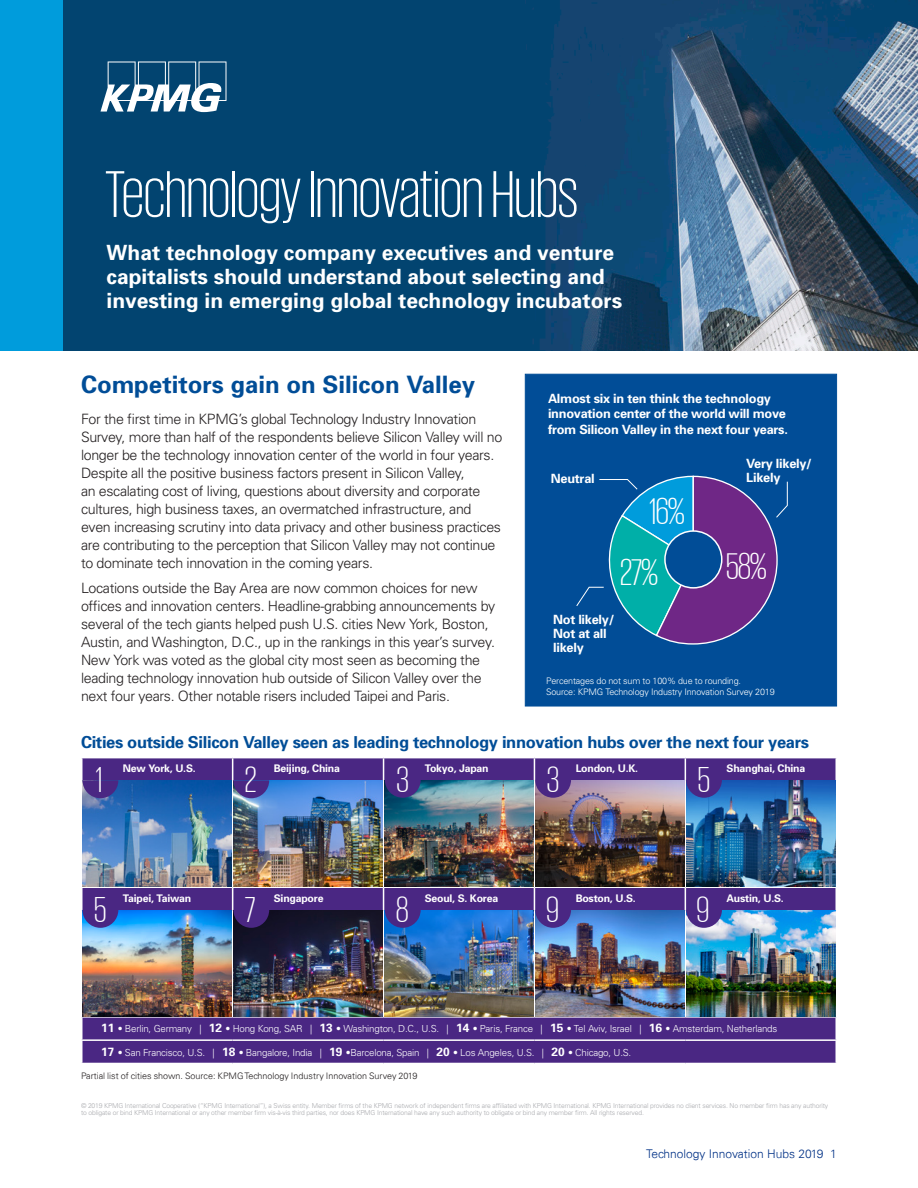
<style>
.page{position:relative;width:918px;height:1188px;background:#fff}
.page>*{position:absolute;margin:0;border:0;box-sizing:border-box;transform-origin:0 0}
.t1{font:300 67.5px "KPMG";color:#fff}
.t2{font:300 38.25px/61.3px "KPMG";color:#fff}
.t3{font:300 37.2px "KPMG";color:#fff}
.t4{font:700 24px "Univers";color:#014d97}
.t5{font:700 21px/24px "Univers";color:#fff}
.t6{font:700 16.5px "Univers";letter-spacing:-.02em;color:#014d97}
.t7{font:300 14.25px/18px "Univers";letter-spacing:-.025em;color:#231f20}
.t8{font:700 12.75px/14.2px "Univers";letter-spacing:-.02em;color:#fff}
.t9{font:300 12px "Univers 45";color:#003186}
.t10{font:700 10.5px "Univers";letter-spacing:-.02em;color:#fff}
.t11{font:300 9.75px "Univers";letter-spacing:-.02em;color:#fff}
.t12{font:300 9px/10.5px "Univers";letter-spacing:-.02em;color:#fff}
.t13{font:300 9px "Univers 45";color:#231f20}
.t14{font:300 6.75px/7.5px "Univers";letter-spacing:-.02em;color:#a8a9ad}
.s1{font-weight:700;font-size:12px}
</style>
<div class="page">
<img style="left:63px;top:0;width:855px;height:351px">
<div style="left:82px;top:758px;width:754px;height:305px;background:#4a2783"></div>
<hr style="left:81px;top:887px;width:152px;height:1px;background:#fff">
<hr style="left:233px;top:887px;width:151px;height:1px;background:#fff">
<hr style="left:384px;top:887px;width:150px;height:1px;background:#fff">
<hr style="left:534px;top:887px;width:151px;height:1px;background:#fff">
<hr style="left:685px;top:887px;width:152px;height:1px;background:#fff">
<hr style="left:81px;top:1016px;width:152px;height:2px;background:#fff">
<hr style="left:233px;top:1016px;width:151px;height:2px;background:#fff">
<hr style="left:384px;top:1016px;width:150px;height:2px;background:#fff">
<hr style="left:534px;top:1016px;width:151px;height:2px;background:#fff">
<hr style="left:685px;top:1016px;width:152px;height:2px;background:#fff">
<hr style="left:81px;top:1039px;width:152px;height:2px;background:#fff">
<hr style="left:233px;top:1039px;width:151px;height:2px;background:#fff">
<hr style="left:384px;top:1039px;width:150px;height:2px;background:#fff">
<hr style="left:534px;top:1039px;width:151px;height:2px;background:#fff">
<hr style="left:685px;top:1039px;width:152px;height:2px;background:#fff">
<img style="left:82px;top:781px;width:754px;height:106px">
<img style="left:82px;top:911px;width:754px;height:105px">
<svg style="left:383px;top:758px;width:38px;height:40px;background:#4d3687"></svg>
<svg style="left:383px;top:888px;width:38px;height:40px;background:#47358f"></svg>
<svg style="left:534px;top:758px;width:37px;height:40px"></svg>
<svg style="left:534px;top:888px;width:37px;height:40px"></svg>
<svg style="left:685px;top:758px;width:37px;height:40px"></svg>
<svg style="left:685px;top:888px;width:37px;height:40px"></svg>
<svg style="left:232px;top:888px;width:37px;height:40px"></svg>
<svg style="left:232px;top:758px;width:37px;height:40px"></svg>
<svg style="left:82px;top:888px;width:36px;height:40px"></svg>
<svg style="left:81px;top:758px;width:37px;height:40px"></svg>
<div style="left:525px;top:374px;width:312px;height:332px;background:#014d97;border:1px solid #014d97"></div>
<svg style="left:576px;top:475px;width:212px;height:170px"></svg>
<div style="left:665px;top:531px;width:57px;height:57px;background:#014d97;border-radius:50%"></div>
<div style="left:664px;top:530px;width:59px;height:59px;border:2px solid #fff;border-radius:50%"></div>
<svg style="left:100px;top:62px;width:126px;height:50px"></svg>
<div style="left:0;top:0;width:63px;height:351px;background:#009cdc"></div>
<h1 class="t1" style="left:105px;top:162px;width:475px">Technology Innovation Hubs</h1>
<h3 class="t5" style="left:107px;top:241px;width:517px">What technology company executives and venture capitalists should understand about selecting and investing in emerging global technology incubators</h3>
<h3 class="t4" style="left:81px;top:370px;width:396px">Competitors gain on Silicon Valley</h3>
<p class="t7" style="left:81px;top:410px;width:423px">For the first time in KPMG’s global Technology Industry Innovation Survey, more than half of the respondents believe Silicon Valley will no longer be the technology innovation center of the world in four years.<br>Despite all the positive business factors present in Silicon Valley,<br>an escalating cost of living, questions about diversity and corporate cultures, high business taxes, an overmatched infrastructure, and even increasing scrutiny into data privacy and other business practices are contributing to the perception that Silicon Valley may not continue to dominate tech innovation in the coming years.</p>
<p class="t7" style="left:81px;top:579px;width:416px">Locations outside the Bay Area are now common choices for new offices and innovation centers. Headline-grabbing announcements by several of the tech giants helped push U.S. cities New York, Boston, Austin, and Washington, D.C., up in the rankings in this year’s survey.<br>New York was voted as the global city most seen as becoming the leading technology innovation hub outside of Silicon Valley over the next four years. Other notable risers included Taipei and Paris.</p>
<p class="t8" style="left:548px;top:390px;width:241px;line-height:15.8px">Almost six in ten think the technology innovation center of the world will move from Silicon Valley in the next four years.</p>
<p class="t8" style="left:551px;top:471px;width:45px">Neutral</p>
<h2 class="t2" style="left:620px;top:479px;width:66px;text-indent:29px">16%<br>27%</h2>
<p class="t8" style="left:553px;top:612px;width:63px">Not likely/<br>Not at all likely</p>
<p class="t8" style="left:746px;top:457px;width:67px">Very likely/<br>Likely</p>
<h2 class="t2" style="left:726px;top:535px;width:43px">58%</h2>
<p class="t12" style="left:546px;top:676px;width:230px">Percentages do not sum to 100% due to rounding.<br>Source: KPMG Technology Industry Innovation Survey 2019</p>
<p class="t6" style="left:81px;top:732px;width:730px">Cities outside Silicon Valley seen as leading technology innovation hubs over the next four years</p>
<p class="t10" style="left:123px;top:762px;width:74px">New York, U.S.</p>
<p class="t10" style="left:274px;top:762px;width:68px">Beijing, China</p>
<p class="t10" style="left:425px;top:762px;width:65px">Tokyo, Japan</p>
<p class="t10" style="left:576px;top:762px;width:64px">London, U.K.</p>
<p class="t10" style="left:727px;top:762px;width:80px">Shanghai, China</p>
<h3 class="t3" style="left:396px;top:762px;width:14px">3</h3>
<h3 class="t3" style="left:547px;top:762px;width:14px">3</h3>
<h3 class="t3" style="left:698px;top:762px;width:14px">5</h3>
<h3 class="t3" style="left:96px;top:762px;width:9px">1</h3>
<h3 class="t3" style="left:245px;top:762px;width:13px">2</h3>
<p class="t10" style="left:123px;top:892px;width:70px">Taipei, Taiwan</p>
<p class="t10" style="left:274px;top:892px;width:51px">Singapore</p>
<p class="t10" style="left:425px;top:892px;width:75px">Seoul, S. Korea</p>
<p class="t10" style="left:576px;top:892px;width:62px">Boston, U.S.</p>
<p class="t10" style="left:727px;top:892px;width:59px">Austin, U.S.</p>
<h3 class="t3" style="left:396px;top:891px;width:14px">8</h3>
<h3 class="t3" style="left:546px;top:891px;width:14px">9</h3>
<h3 class="t3" style="left:696px;top:891px;width:14px">9</h3>
<h3 class="t3" style="left:94px;top:891px;width:14px">5</h3>
<h3 class="t3" style="left:245px;top:891px;width:12px">7</h3>
<p class="t11" style="left:101px;top:1023px;width:678px"><span class="s1">11</span> • Berlin, Germany | <span class="s1">12</span> • Hong Kong, SAR | <span class="s1">13</span> • Washington, D.C., U.S. | <span class="s1">14</span> • Paris, France | <span class="s1">15</span> • Tel Aviv, Israel | <span class="s1">16</span> • Amsterdam, Netherlands</p>
<p class="t11" style="left:101px;top:1046px;width:532px"><span class="s1">17</span> • San Francisco, U.S. | <span class="s1">18</span> • Bangalore, India | <span class="s1">19</span> •Barcelona, Spain | <span class="s1">20</span> • Los Angeles, U.S. | <span class="s1">20</span> • Chicago, U.S.</p>
<p class="t13" style="left:81px;top:1070px;width:338px">Partial list of cities shown. Source: KPMG Technology Industry Innovation Survey 2019</p>
<p class="t14" style="left:81px;top:1102px;width:749px">© 2019 KPMG International Cooperative (“KPMG International”), a Swiss entity. Member firms of the KPMG network of independent firms are affiliated with KPMG International. KPMG International provides no client services. No member firm has any authority to obligate or bind KPMG International or any other member firm vis-à-vis third parties, nor does KPMG International have any such authority to obligate or bind any member firm. All rights reserved.</p>
<p class="t9" style="left:646px;top:1147px;width:192px">Technology Innovation Hubs 2019 1</p>
</div>
